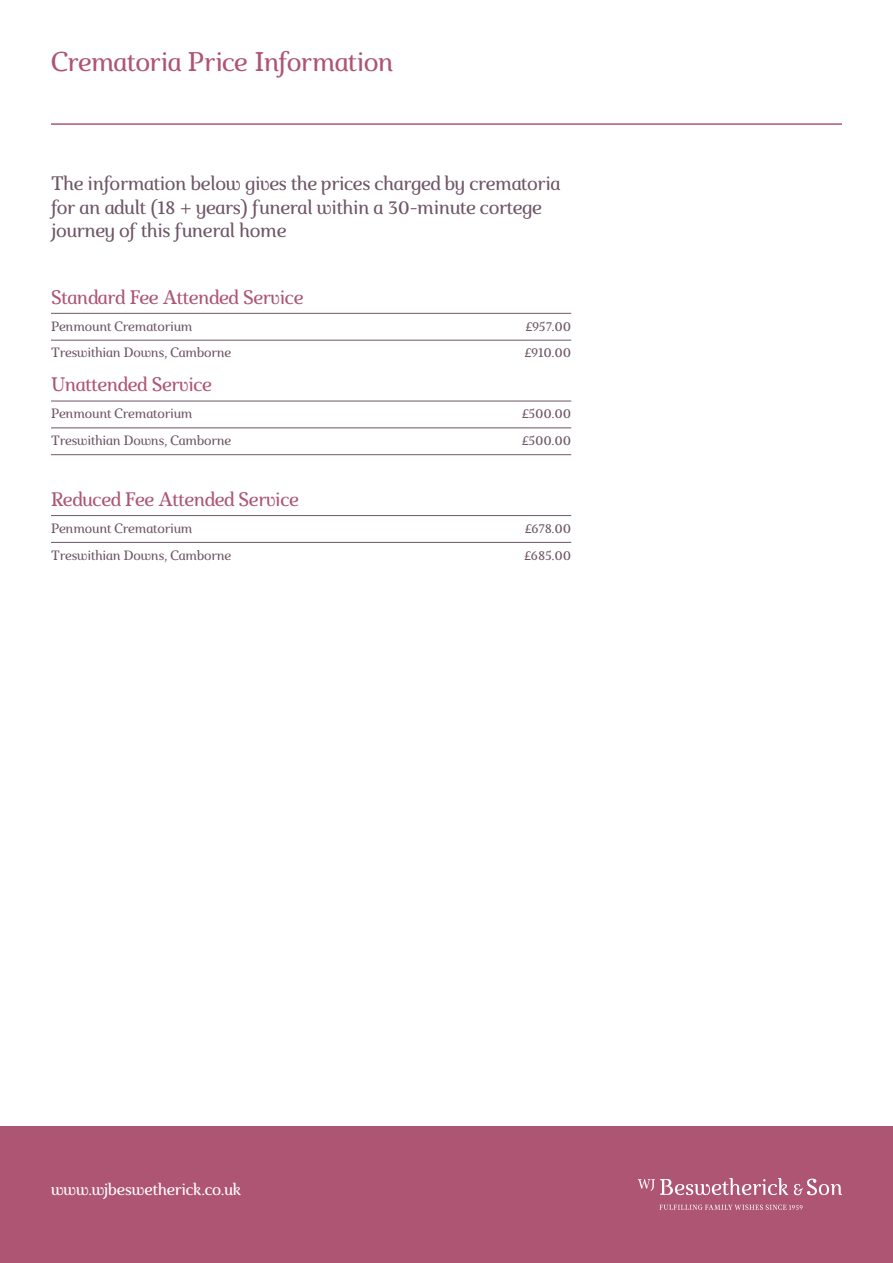
<style>
.page{position:relative;width:893px;height:1263px;background:#fff}
.page>*{position:absolute;margin:0;border:0;box-sizing:border-box;transform-origin:0 0}
.t1{font:italic 27px "Marta";letter-spacing:-.02em;color:#ad5572}
.t2{font:italic 19.5px/23.4px "Marta";letter-spacing:-.02em;color:#6e5667}
.t3{font:italic 19.5px "Marta";letter-spacing:-.02em;color:#ad5572}
.t4{font:italic 16.5px "Marta";letter-spacing:-.01em;color:#fff}
.t5{font:italic 13.5px "Marta";letter-spacing:-.01em;color:#6e5667}
</style>
<div class="page">
<hr style="left:51px;top:313px;width:520px;height:1px;background:#6e5667">
<hr style="left:51px;top:340px;width:520px;height:1px;background:#6e5667">
<hr style="left:51px;top:401px;width:520px;height:1px;background:#6e5667">
<hr style="left:51px;top:428px;width:520px;height:1px;background:#6e5667">
<hr style="left:51px;top:454px;width:520px;height:1px;background:#6e5667">
<hr style="left:51px;top:515px;width:520px;height:1px;background:#6e5667">
<hr style="left:51px;top:542px;width:520px;height:1px;background:#6e5667">
<div style="left:0;top:1127px;width:893px;height:136px;background:#ad5572"></div>
<svg style="left:638px;top:1178px;width:150px;height:17px"></svg>
<svg style="left:659px;top:1204px;width:143px;height:6px"></svg>
<svg style="left:794px;top:1178px;width:48px;height:17px"></svg>
<hr style="left:51px;top:123px;width:791px;height:2px;background:#ad5572">
<h1 class="t1" style="left:51px;top:46px;width:344px">Crematoria Price Information</h1>
<h2 class="t2" style="left:51px;top:172px;width:511px">The information below gives the prices charged by crematoria for an adult (18 + years) funeral within a 30-minute cortege journey of this funeral home</h2>
<h2 class="t3" style="left:51px;top:286px;width:254px">Standard Fee Attended Service</h2>
<p class="t5" style="left:51px;top:318px;width:143px">Penmount Crematorium</p>
<p class="t5" style="left:526px;top:318px;width:47px">£957.00</p>
<p class="t5" style="left:51px;top:345px;width:182px">Treswithian Downs, Camborne</p>
<p class="t5" style="left:525px;top:345px;width:47px">£910.00</p>
<h2 class="t3" style="left:51px;top:373px;width:162px">Unattended Service</h2>
<p class="t5" style="left:51px;top:406px;width:143px">Penmount Crematorium</p>
<p class="t5" style="left:522px;top:406px;width:50px">£500.00</p>
<p class="t5" style="left:51px;top:432px;width:182px">Treswithian Downs, Camborne</p>
<p class="t5" style="left:522px;top:432px;width:50px">£500.00</p>
<h2 class="t3" style="left:51px;top:488px;width:249px">Reduced Fee Attended Service</h2>
<p class="t5" style="left:51px;top:520px;width:143px">Penmount Crematorium</p>
<p class="t5" style="left:525px;top:520px;width:47px">£678.00</p>
<p class="t5" style="left:51px;top:547px;width:182px">Treswithian Downs, Camborne</p>
<p class="t5" style="left:525px;top:547px;width:48px">£685.00</p>
<p class="t4" style="left:51px;top:1179px;width:192px">www.wjbeswetherick.co.uk</p>
</div>
